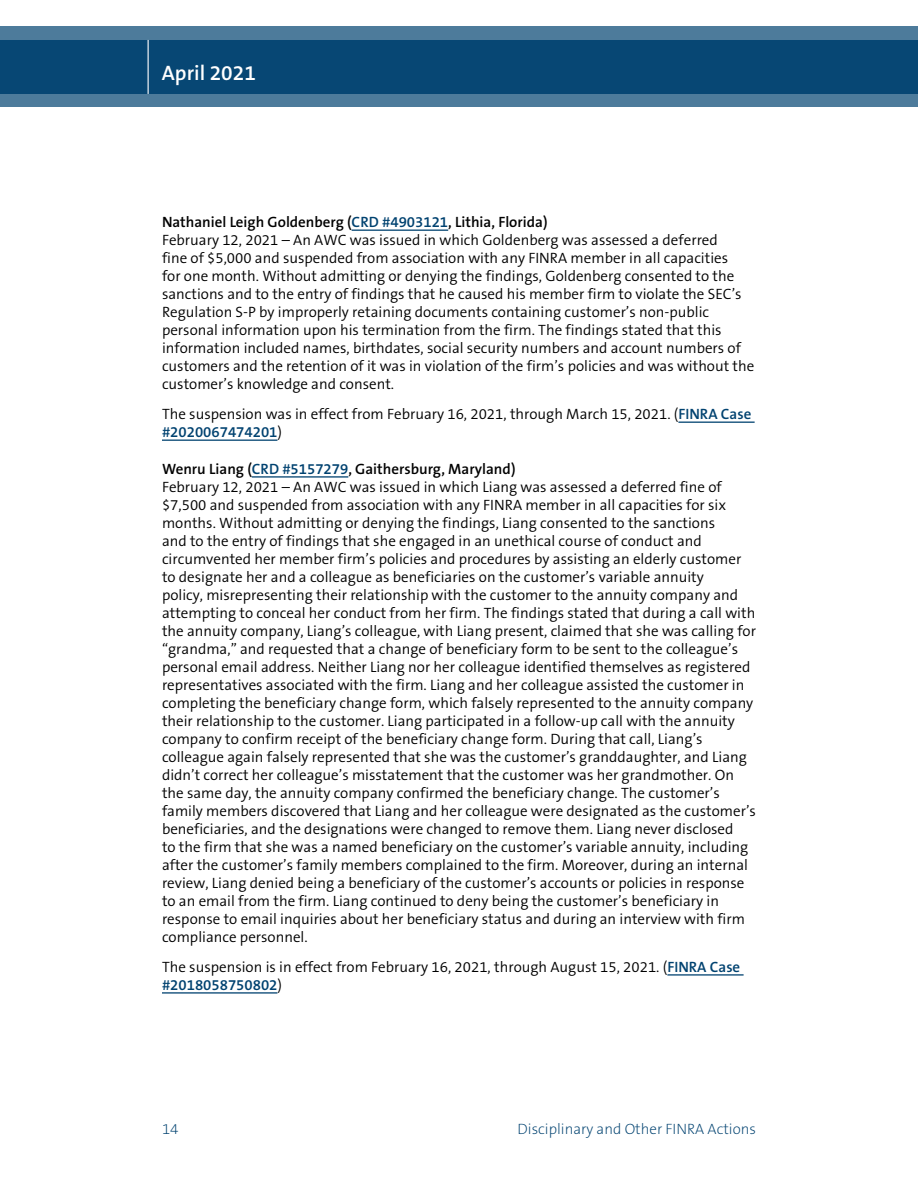
<style>
.page{position:relative;width:918px;height:1188px;background:#fff}
.page>*{position:absolute;margin:0;border:0;box-sizing:border-box;transform-origin:0 0}
.t1{font:600 21px "The Sans B6";color:#fff}
.t2{font:300 15px/18px "The Sans B4";color:#000}
.t3{font:600 15px "The Sans B6";color:#000}
.t4{font:200 15px "The Sans B2";color:#004270}
.t5{font:600 15px "The Sans B6";color:#004270}
.s1{color:#004270}
.s2{font-family:"The Sans B6";font-weight:600;color:#004270}
.s3{font-family:"The Sans B4";font-weight:300;color:#000}
</style>
<div class="page">
<svg style="left:0;top:26px;width:918px;height:81px;fill:#074774"></svg>
<hr style="left:148px;top:40px;width:1px;height:54px;background:#fff">
<hr style="left:352px;top:230px;width:96px;height:1px;background:#004270">
<hr style="left:678px;top:422px;width:77px;height:1px;background:#004270">
<hr style="left:162px;top:440px;width:115px;height:1px;background:#004270">
<hr style="left:252px;top:476px;width:96px;height:2px;background:#004270">
<hr style="left:667px;top:974px;width:77px;height:2px;background:#004270">
<hr style="left:162px;top:992px;width:115px;height:2px;background:#004270">
<h1 class="t1" style="left:162px;top:62px;width:96px">April 2021</h1>
<p class="t3" style="left:162px;top:214px;width:387px">Nathaniel Leigh Goldenberg (<span class="s1">CRD #4903121</span>, Lithia, Florida)</p>
<p class="t2" style="left:162px;top:231px;width:594px">February 12, 2021 – An AWC was issued in which Goldenberg was assessed a deferred<br>fine of $5,000 and suspended from association with any FINRA member in all capacities<br>for one month. Without admitting or denying the findings, Goldenberg consented to the sanctions and to the entry of findings that he caused his member firm to violate the SEC’s Regulation S-P by improperly retaining documents containing customer’s non-public personal information upon his termination from the firm. The findings stated that this information included names, birthdates, social security numbers and account numbers of customers and the retention of it was in violation of the firm’s policies and was without the customer’s knowledge and consent.</p>
<p class="t2" style="left:162px;top:405px;width:591px">The suspension was in effect from February 16, 2021, through March 15, 2021. (<span class="s2">FINRA Case</span></p>
<p class="t5" style="left:162px;top:424px;width:122px">#2020067474201<span class="s3">)</span></p>
<p class="t3" style="left:162px;top:461px;width:355px">Wenru Liang (<span class="s1">CRD #5157279</span>, Gaithersburg, Maryland)</p>
<p class="t2" style="left:162px;top:478px;width:596px">February 12, 2021 – An AWC was issued in which Liang was assessed a deferred fine of $7,500 and suspended from association with any FINRA member in all capacities for six months. Without admitting or denying the findings, Liang consented to the sanctions<br>and to the entry of findings that she engaged in an unethical course of conduct and circumvented her member firm’s policies and procedures by assisting an elderly customer to designate her and a colleague as beneficiaries on the customer’s variable annuity<br>policy, misrepresenting their relationship with the customer to the annuity company and attempting to conceal her conduct from her firm. The findings stated that during a call with the annuity company, Liang’s colleague, with Liang present, claimed that she was calling for “grandma,” and requested that a change of beneficiary form to be sent to the colleague’s personal email address. Neither Liang nor her colleague identified themselves as registered representatives associated with the firm. Liang and her colleague assisted the customer in completing the beneficiary change form, which falsely represented to the annuity company their relationship to the customer. Liang participated in a follow-up call with the annuity company to confirm receipt of the beneficiary change form. During that call, Liang’s colleague again falsely represented that she was the customer’s granddaughter, and Liang didn’t correct her colleague’s misstatement that the customer was her grandmother. On the same day, the annuity company confirmed the beneficiary change. The customer’s family members discovered that Liang and her colleague were designated as the customer’s beneficiaries, and the designations were changed to remove them. Liang never disclosed<br>to the firm that she was a named beneficiary on the customer’s variable annuity, including after the customer’s family members complained to the firm. Moreover, during an internal review, Liang denied being a beneficiary of the customer’s accounts or policies in response to an email from the firm. Liang continued to deny being the customer’s beneficiary in response to email inquiries about her beneficiary status and during an interview with firm compliance personnel.</p>
<p class="t2" style="left:162px;top:958px;width:580px">The suspension is in effect from February 16, 2021, through August 15, 2021. (<span class="s2">FINRA Case</span></p>
<p class="t5" style="left:162px;top:977px;width:122px">#2018058750802<span class="s3">)</span></p>
<p class="t4" style="left:162px;top:1121px;width:18px">14</p>
<p class="t4" style="left:518px;top:1121px;width:240px">Disciplinary and Other FINRA Actions</p>
</div>
